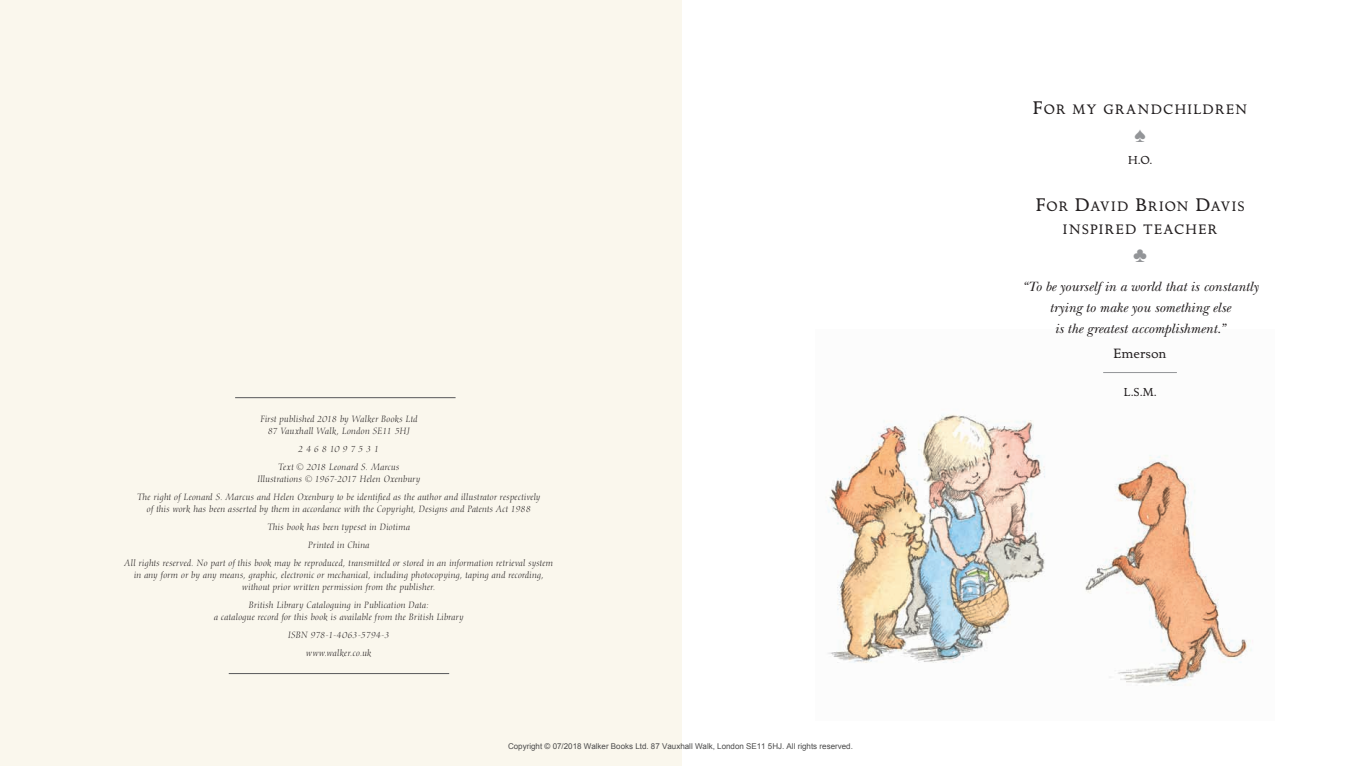
<style>
.page{position:relative;width:1361px;height:766px;background:#fff}
.page>*{position:absolute;margin:0;border:0;box-sizing:border-box;transform-origin:0 0}
.t1{font:14.2px/23px "Golden Cockerel ITC";letter-spacing:.1em;color:#231f20;text-align:center}
.t2{font:italic 14px/21px "ITC New Baskerville";letter-spacing:.005em;color:#231f20;text-align:center}
.t3{font:14px "Golden Cockerel ITC";color:#231f20}
.t4{font:12px "Golden Cockerel ITC";color:#231f20}
.t5{font:italic 9px/18px "Diotima";letter-spacing:.02em;color:#231f20;text-align:center}
.t6{font:8px "Arial";color:#4a4a4a}
.s1{font-size:19px}
</style>
<div class="page">
<div style="left:0;top:0;width:682px;height:765px;background:#faf7ed"></div>
<img style="left:828px;top:414px;width:425px;height:272px">
<hr style="left:1103px;top:372px;width:74px;height:1px;background:#939598">
<hr style="left:235px;top:397px;width:220px;height:1px;background:#57585a">
<hr style="left:229px;top:673px;width:220px;height:1px;background:#57585a">
<p class="t5" style="left:260px;top:413px;width:159px;line-height:12px">First published 2018 by Walker Books Ltd<br>87 Vauxhall Walk, London SE11 5HJ</p>
<p class="t5" style="left:278px;top:440px;width:123px">2 4 6 8 10 9 7 5 3 1<br>Text © 2018 Leonard S. Marcus</p>
<p class="t5" style="left:137px;top:470px;width:405px">Illustrations © 1967-2017 Helen Oxenbury<br>The right of Leonard S. Marcus and Helen Oxenbury to be identified as the author and illustrator respectively</p>
<p class="t5" style="left:125px;top:500px;width:430px">of this work has been asserted by them in accordance with the Copyright, Designs and Patents Act 1988<br>This book has been typeset in Diotima<br>Printed in China<br>All rights reserved. No part of this book may be reproduced, transmitted or stored in an information retrieval system</p>
<p class="t5" style="left:134px;top:569px;width:411px;line-height:12px">in any form or by any means, graphic, electronic or mechanical, including photocopying, taping and recording, without prior written permission from the publisher.</p>
<p class="t5" style="left:214px;top:599px;width:251px;line-height:12px">British Library Cataloguing in Publication Data:<br>a catalogue record for this book is available from the British Library</p>
<p class="t5" style="left:288px;top:626px;width:103px">ISBN 978-1-4063-5794-3 www.walker.co.uk</p>
<p class="t6" style="left:508px;top:740px;width:346px">Copyright © 07/2018 Walker Books Ltd. 87 Vauxhall Walk, London SE11 5HJ. All rights reserved.</p>
<h1 class="t1" style="left:1033px;top:98px;width:216px"><span class="s1">F</span>OR MY GRANDCHILDREN</h1>
<h3 class="t4" style="left:1128px;top:153px;width:25px">H.O.</h3>
<h1 class="t1" style="left:1035px;top:195px;width:210px"><span class="s1">F</span>OR <span class="s1">D</span>AVID <span class="s1">B</span>RION <span class="s1">D</span>AVIS<br>INSPIRED TEACHER</h1>
<h2 class="t2" style="left:1021px;top:276px;width:238px">“To be yourself in a world that is constantly trying to make you something else<br>is the greatest accomplishment.”</h2>
<h2 class="t3" style="left:1113px;top:345px;width:54px">Emerson</h2>
<h3 class="t4" style="left:1123px;top:385px;width:34px">L.S.M.</h3>
</div>
